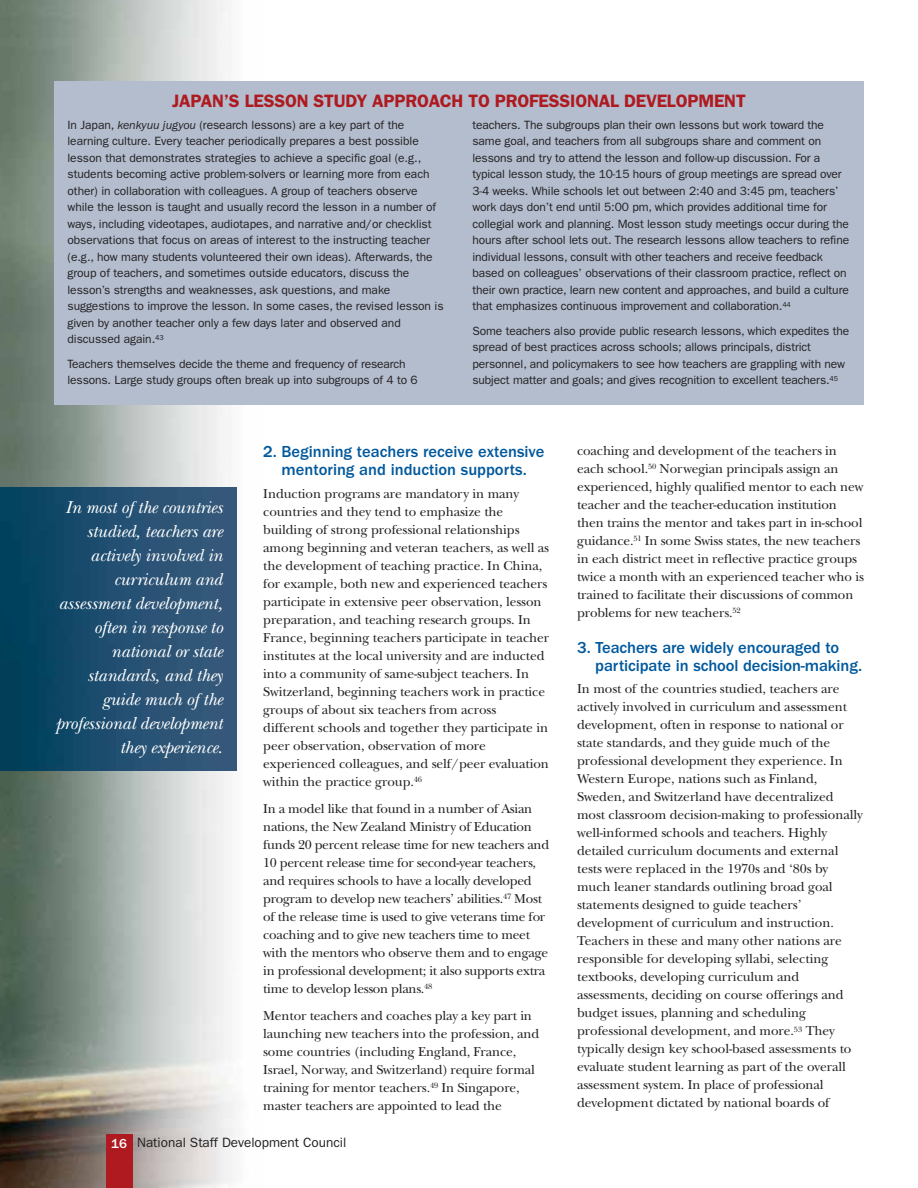
<style>
.page{position:relative;width:918px;height:1188px;background:#fff}
.page>*{position:absolute;margin:0;border:0;box-sizing:border-box;transform-origin:0 0}
.t1{font:italic 18px/24px "New Baskerville";letter-spacing:-.01em;color:#fff;text-align:right}
.t2{font:600 18px "Franklin Gothic LT";letter-spacing:-.01em;color:#ae1a1f}
.t3{font:500 16.5px/18px "Franklin Gothic LT";color:#00599d;text-align:center}
.t4{font:13.5px/18px "New Baskerville";letter-spacing:-.005em;color:#231f20}
.t5{font:13.5px "Franklin Gothic LT";color:#231f20}
.t6{font:12px/16.5px "Franklin Gothic LT";letter-spacing:-.01em;color:#231f20}
.s1{font-style:italic}
.s2{font-weight:500;color:#fff}
</style>
<div class="page">
<img style="left:0;top:0;width:237px;height:1188px">
<div style="left:106px;top:1134px;width:27px;height:54px;background:#ae1a1f"></div>
<div style="left:54px;top:81px;width:810px;height:324px;background:#b3bdce"></div>
<img style="left:0;top:488px;width:236px;height:282px">
<h1 class="t2" style="left:172px;top:95px;width:575px">JAPAN’S LESSON STUDY APPROACH TO PROFESSIONAL DEVELOPMENT</h1>
<p class="t6" style="left:68px;top:117px;width:378px">In Japan, <span class="s1">kenkyuu jugyou</span> (research lessons) are a key part of the learning culture. Every teacher periodically prepares a best possible lesson that demonstrates strategies to achieve a specific goal (e.g., students becoming active problem-solvers or learning more from each other) in collaboration with colleagues. A group of teachers observe while the lesson is taught and usually record the lesson in a number of ways, including videotapes, audiotapes, and narrative and/or checklist observations that focus on areas of interest to the instructing teacher (e.g., how many students volunteered their own ideas). Afterwards, the group of teachers, and sometimes outside educators, discuss the lesson’s strengths and weaknesses, ask questions, and make suggestions to improve the lesson. In some cases, the revised lesson is given by another teacher only a few days later and observed and discussed again.<sup>43</sup></p>
<p class="t6" style="left:68px;top:357px;width:352px">Teachers themselves decide the theme and frequency of research lessons. Large study groups often break up into subgroups of 4 to 6</p>
<p class="t6" style="left:472px;top:117px;width:378px">teachers. The subgroups plan their own lessons but work toward the same goal, and teachers from all subgroups share and comment on lessons and try to attend the lesson and follow-up discussion. For a typical lesson study, the 10-15 hours of group meetings are spread over 3-4 weeks. While schools let out between 2:40 and 3:45 pm, teachers’ work days don’t end until 5:00 pm, which provides additional time for collegial work and planning. Most lesson study meetings occur during the hours after school lets out. The research lessons allow teachers to refine individual lessons, consult with other teachers and receive feedback based on colleagues’ observations of their classroom practice, reflect on their own practice, learn new content and approaches, and build a culture that emphasizes continuous improvement and collaboration.<sup>44</sup></p>
<p class="t6" style="left:472px;top:324px;width:378px">Some teachers also provide public research lessons, which expedites the spread of best practices across schools; allows principals, district personnel, and policymakers to see how teachers are grappling with new subject matter and goals; and gives recognition to excellent teachers.<sup>45</sup></p>
<h1 class="t1" style="left:55px;top:498px;width:169px">In most of the countries studied, teachers are actively involved in curriculum and assessment development, often in response to national or state standards, and they guide much of the professional development they experience.</h1>
<p class="t3" style="left:263px;top:444px;width:283px">2. Beginning teachers receive extensive mentoring and induction supports.</p>
<p class="t4" style="left:263px;top:486px;width:288px">Induction programs are mandatory in many countries and they tend to emphasize the building of strong professional relationships among beginning and veteran teachers, as well as the development of teaching practice. In China, for example, both new and experienced teachers participate in extensive peer observation, lesson preparation, and teaching research groups. In France, beginning teachers participate in teacher institutes at the local university and are inducted into a community of same-subject teachers. In Switzerland, beginning teachers work in practice groups of about six teachers from across different schools and together they participate in peer observation, observation of more experienced colleagues, and self/peer evaluation within the practice group.<sup>46</sup></p>
<p class="t4" style="left:263px;top:801px;width:288px">In a model like that found in a number of Asian nations, the New Zealand Ministry of Education funds 20 percent release time for new teachers and 10 percent release time for second-year teachers, and requires schools to have a locally developed program to develop new teachers’ abilities.<sup>47</sup> Most of the release time is used to give veterans time for coaching and to give new teachers time to meet with the mentors who observe them and to engage in professional development; it also supports extra time to develop lesson plans.<sup>48</sup></p>
<p class="t4" style="left:263px;top:1008px;width:278px">Mentor teachers and coaches play a key part in launching new teachers into the profession, and some countries (including England, France, Israel, Norway, and Switzerland) require formal training for mentor teachers.<sup>49</sup> In Singapore, master teachers are appointed to lead the</p>
<p class="t5" style="left:111px;top:1138px;width:237px"><span class="s2">16</span> National Staff Development Council</p>
<p class="t4" style="left:577px;top:443px;width:288px">coaching and development of the teachers in each school.<sup>50</sup> Norwegian principals assign an experienced, highly qualified mentor to each new teacher and the teacher-education institution then trains the mentor and takes part in in-school guidance.<sup>51</sup> In some Swiss states, the new teachers in each district meet in reflective practice groups twice a month with an experienced teacher who is trained to facilitate their discussions of common problems for new teachers.<sup>52</sup></p>
<p class="t3" style="left:595px;top:640px;width:268px;text-align:left;text-indent:-18px">3. Teachers are widely encouraged to participate in school decision-making.</p>
<p class="t4" style="left:577px;top:681px;width:287px">In most of the countries studied, teachers are actively involved in curriculum and assessment development, often in response to national or state standards, and they guide much of the professional development they experience. In Western Europe, nations such as Finland, Sweden, and Switzerland have decentralized most classroom decision-making to professionally well-informed schools and teachers. Highly detailed curriculum documents and external tests were replaced in the 1970s and ‘80s by much leaner standards outlining broad goal statements designed to guide teachers’ development of curriculum and instruction.<br>Teachers in these and many other nations are responsible for developing syllabi, selecting textbooks, developing curriculum and assessments, deciding on course offerings and budget issues, planning and scheduling professional development, and more.<sup>53</sup> They typically design key school-based assessments to evaluate student learning as part of the overall assessment system. In place of professional development dictated by national boards of</p>
</div>
